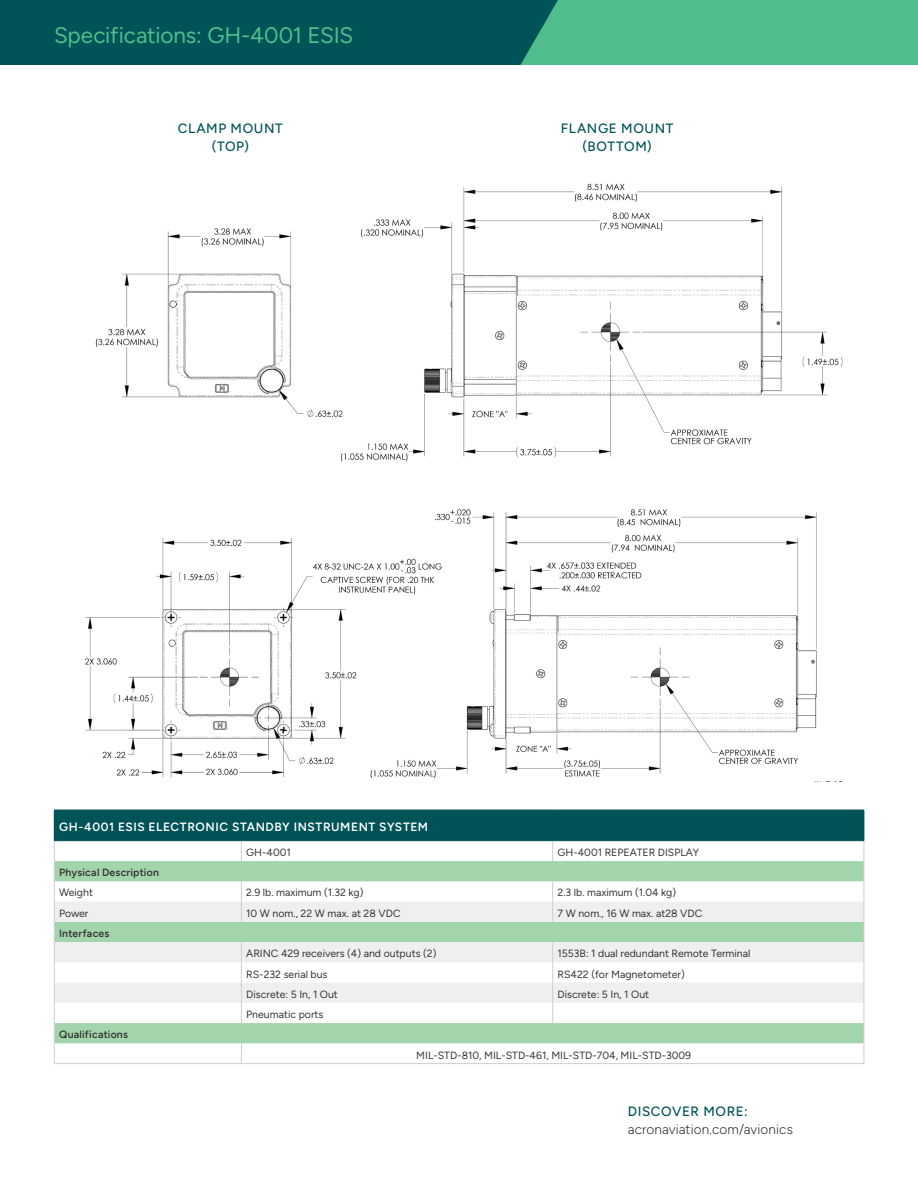
<style>
.page{position:relative;width:918px;height:1188px;background:#fff}
.page>*{position:absolute;margin:0;border:0;box-sizing:border-box;transform-origin:0 0}
.t1{font:22.5px "Figtree";letter-spacing:-.005em;color:#4fbd8c}
.t2{font:500 13.5px/18px "Figtree";letter-spacing:.05em;color:#005357;text-align:center}
.t3{font:300 13.5px "Figtree";letter-spacing:.01em;color:#363536}
.t4{font:600 12px "Figtree";letter-spacing:.05em;color:#fff}
.t5{font:10.5px "Figtree";color:#363536}
.t6{font:600 10.5px "Figtree";letter-spacing:.02em;color:#363536}
</style>
<div class="page">
<svg style="left:0;top:0;width:918px;height:65px;background:#207e6c"></svg>
<img style="left:95px;top:183px;width:748px;height:279px">
<img style="left:85px;top:509px;width:732px;height:270px">
<div style="left:54px;top:810px;width:810px;height:31px;background:#005357"></div>
<svg style="left:55px;top:841px;width:809px;height:222px"></svg>
<svg style="left:55px;top:861px;width:809px;height:182px"></svg>
<svg style="left:55px;top:902px;width:809px;height:101px;fill:#edeff0"></svg>
<svg style="left:552px;top:841px;width:1px;height:20px"></svg>
<svg style="left:552px;top:881px;width:1px;height:41px"></svg>
<svg style="left:552px;top:942px;width:1px;height:81px"></svg>
<svg style="left:864px;top:841px;width:1px;height:222px"></svg>
<svg style="left:241px;top:841px;width:1px;height:20px"></svg>
<svg style="left:241px;top:881px;width:1px;height:41px"></svg>
<svg style="left:241px;top:1043px;width:1px;height:20px"></svg>
<svg style="left:54px;top:841px;width:1px;height:222px"></svg>
<svg style="left:241px;top:942px;width:1px;height:81px"></svg>
<hr style="left:864px;top:810px;width:1px;height:30px;background:#005357">
<hr style="left:54px;top:1063px;width:187px;height:1px;background:#cecece">
<hr style="left:241px;top:1063px;width:312px;height:1px;background:#cecece">
<hr style="left:553px;top:1063px;width:311px;height:1px;background:#cecece">
<div style="left:805px;top:399px;width:59px;height:45px;background:#fff"></div>
<h1 class="t1" style="left:54px;top:22px;width:301px">Specifications: GH-4001 ESIS</h1>
<p class="t2" style="left:178px;top:119px;width:107px">CLAMP MOUNT (TOP)</p>
<p class="t2" style="left:561px;top:119px;width:114px">FLANGE MOUNT (BOTTOM)</p>
<p class="t4" style="left:59px;top:820px;width:371px">GH-4001 ESIS ELECTRONIC STANDBY INSTRUMENT SYSTEM</p>
<p class="t5" style="left:246px;top:846px;width:46px">GH-4001</p>
<p class="t5" style="left:558px;top:846px;width:143px">GH-4001 REPEATER DISPLAY</p>
<p class="t6" style="left:59px;top:866px;width:101px">Physical Description</p>
<p class="t5" style="left:59px;top:887px;width:35px">Weight</p>
<p class="t5" style="left:246px;top:887px;width:119px">2.9 lb. maximum (1.32 kg)</p>
<p class="t5" style="left:558px;top:887px;width:120px">2.3 lb. maximum (1.04 kg)</p>
<p class="t5" style="left:59px;top:907px;width:31px">Power</p>
<p class="t5" style="left:246px;top:907px;width:156px">10 W nom., 22 W max. at 28 VDC</p>
<p class="t5" style="left:558px;top:907px;width:146px">7 W nom., 16 W max. at28 VDC</p>
<p class="t6" style="left:59px;top:927px;width:52px">Interfaces</p>
<p class="t5" style="left:246px;top:948px;width:192px">ARINC 429 receivers (4) and outputs (2)</p>
<p class="t5" style="left:558px;top:948px;width:194px">1553B: 1 dual redundant Remote Terminal</p>
<p class="t5" style="left:246px;top:968px;width:83px">RS-232 serial bus</p>
<p class="t5" style="left:558px;top:968px;width:129px">RS422 (for Magnetometer)</p>
<p class="t5" style="left:246px;top:988px;width:93px">Discrete: 5 In, 1 Out</p>
<p class="t5" style="left:558px;top:988px;width:93px">Discrete: 5 In, 1 Out</p>
<p class="t5" style="left:246px;top:1008px;width:79px">Pneumatic ports</p>
<p class="t6" style="left:59px;top:1028px;width:70px">Qualifications</p>
<p class="t5" style="left:416px;top:1049px;width:276px">MIL-STD-810, MIL-STD-461, MIL-STD-704, MIL-STD-3009</p>
<p class="t2" style="left:628px;top:1102px;width:121px">DISCOVER MORE:</p>
<p class="t3" style="left:628px;top:1122px;width:167px">acronaviation.com/avionics</p>
</div>
